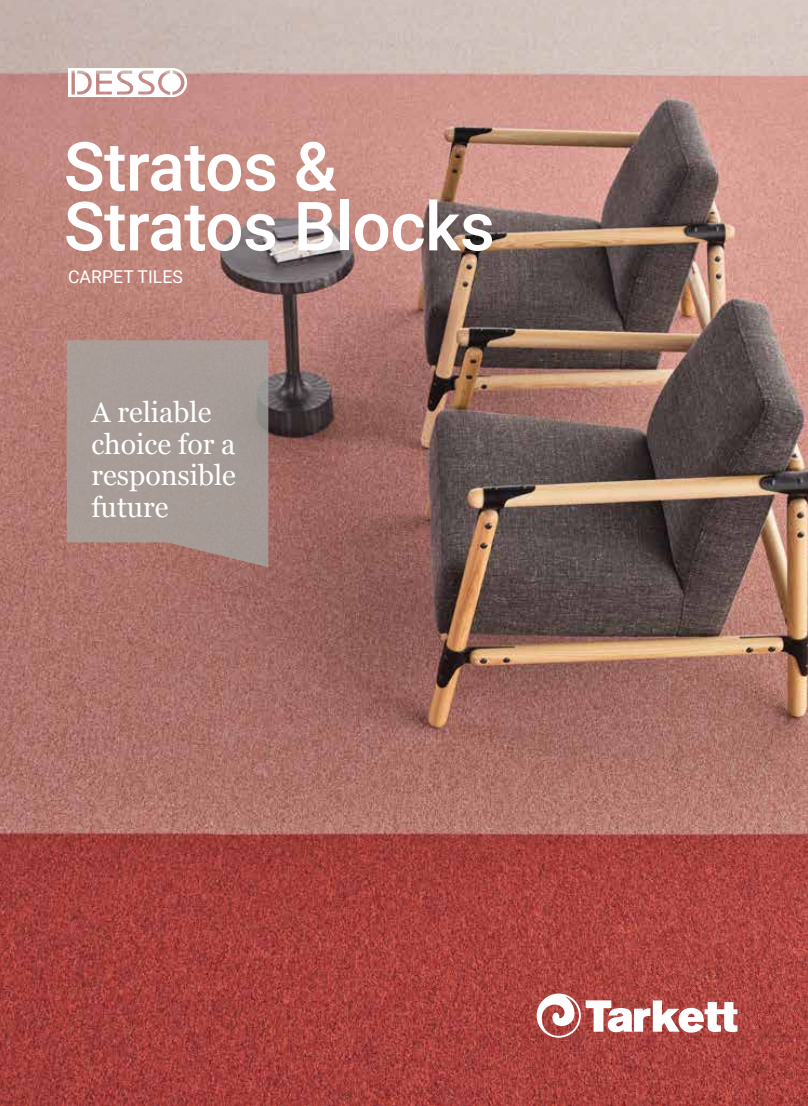
<style>
.page{position:relative;width:808px;height:1106px;background:#fff}
.page>*{position:absolute;margin:0;border:0;box-sizing:border-box;transform-origin:0 0}
.t1{font:500 67.8px/59.7px "Roboto";letter-spacing:-.01em;color:#fff}
.t2{font:28.5px/31.5px "Georgia";color:#fff}
.t3{font:17.7px "Roboto";color:#fff}
</style>
<div class="page">
<img style="left:0;top:0;width:808px;height:1106px">
<svg style="left:537px;top:993px;width:200px;height:44px"></svg>
<svg style="left:68px;top:68px;width:119px;height:29px"></svg>
<svg style="left:67px;top:340px;width:201px;height:227px;background:#a69892"></svg>
<h1 class="t1" style="left:64px;top:134px;width:433px">Stratos &amp;<br>Stratos Blocks</h1>
<p class="t3" style="left:68px;top:264px;width:116px">CARPET TILES</p>
<p class="t2" style="left:91px;top:395px;width:146px">A reliable choice for a responsible future</p>
</div>
